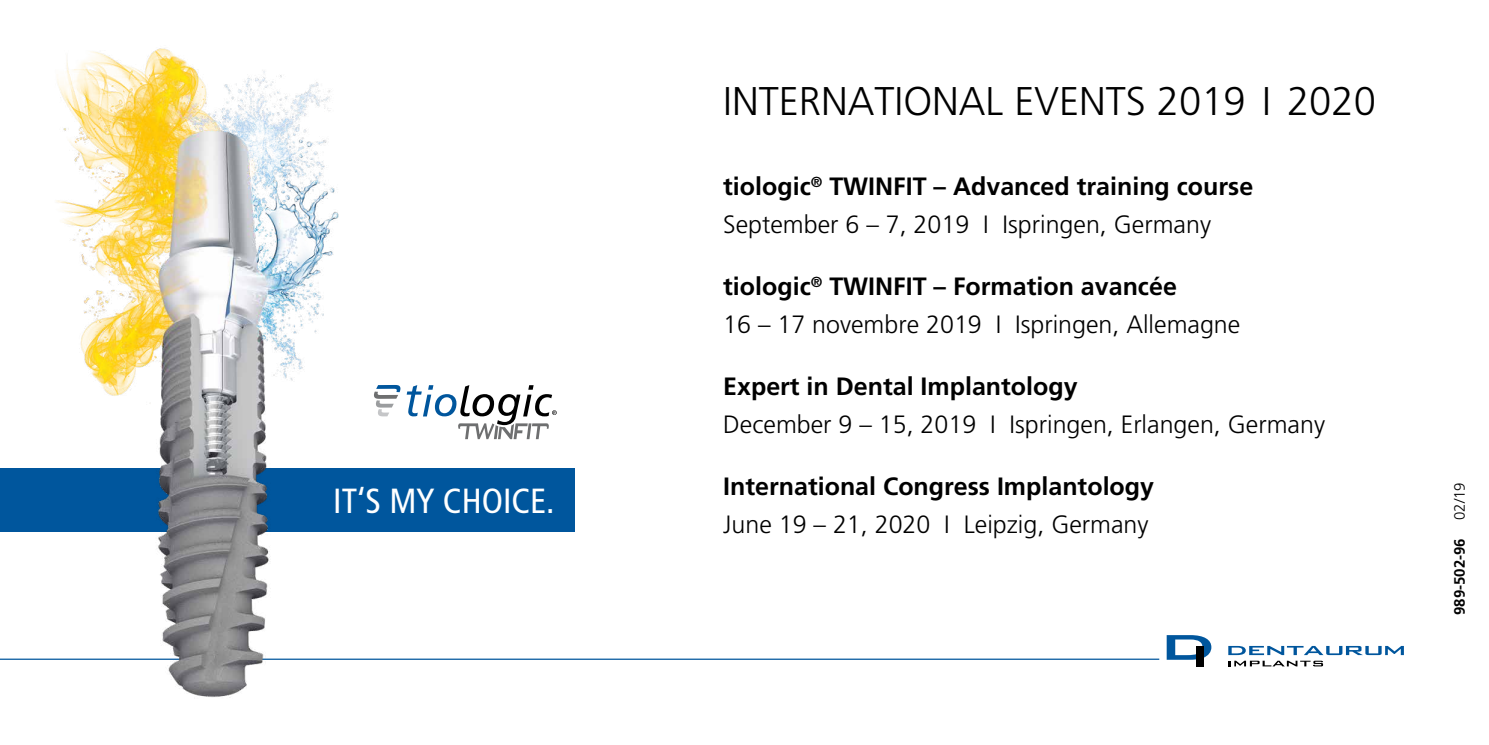
<style>
.page{position:relative;width:1489px;height:745px;background:#fff}
.page>*{position:absolute;margin:0;border:0;box-sizing:border-box;transform-origin:0 0}
.t1{font:300 40px "Frutiger LT Std";color:#000}
.t2{font:condensed 34.75px "Frutiger LT Std";color:#fff}
.t3{font:300 25px/37.5px "Frutiger LT Std";color:#000}
.t4{font:700 25px/37.5px "Frutiger LT Std";color:#000}
.t5{font:700 15px "Frutiger LT Std";color:#000}
.s1{font-weight:300}
.s2{font-weight:700}
</style>
<div class="page">
<div style="left:0;top:468px;width:574px;height:63px;background:#00569d"></div>
<hr style="left:0;top:658px;width:1159px;height:1px;background:#00569d">
<svg style="left:1166px;top:635px;width:45px;height:24px"></svg>
<div style="left:1196px;top:645px;width:7px;height:21px;background:#000"></div>
<svg style="left:1228px;top:645px;width:175px;height:9px"></svg>
<svg style="left:1228px;top:660px;width:94px;height:6px"></svg>
<svg style="left:381px;top:385px;width:175px;height:54px"></svg>
<img style="left:0;top:48px;width:381px;height:650px">
<h2 class="t2" style="left:333px;top:480px;width:223px">IT‘S MY CHOICE.</h2>
<h1 class="t1" style="left:723px;top:79px;width:654px">INTERNATIONAL EVENTS 2019 I 2020</h1>
<p class="t4" style="left:723px;top:168px;width:531px">tiologic<sup>®</sup> TWINFIT – Advanced training course<br><span class="s1">September 6 – 7, 2019 I Ispringen, Germany</span></p>
<p class="t3" style="left:723px;top:268px;width:518px"><span class="s2">tiologic</span><sup>®</sup> <span class="s2">TWINFIT – Formation avancée<br></span>16 – 17 novembre 2019 I Ispringen, Allemagne</p>
<p class="t4" style="left:723px;top:367px;width:356px">Expert in Dental Implantology</p>
<p class="t3" style="left:723px;top:405px;width:603px">December 9 – 15, 2019 I Ispringen, Erlangen, Germany</p>
<p class="t4" style="left:723px;top:467px;width:432px">International Congress Implantology</p>
<p class="t3" style="left:723px;top:505px;width:427px">June 19 – 21, 2020 I Leipzig, Germany</p>
<p class="t5" style="left:1450px;top:614px;width:134px;rotate:-90deg">989-502-96 <span class="s1">02/19</span></p>
</div>
